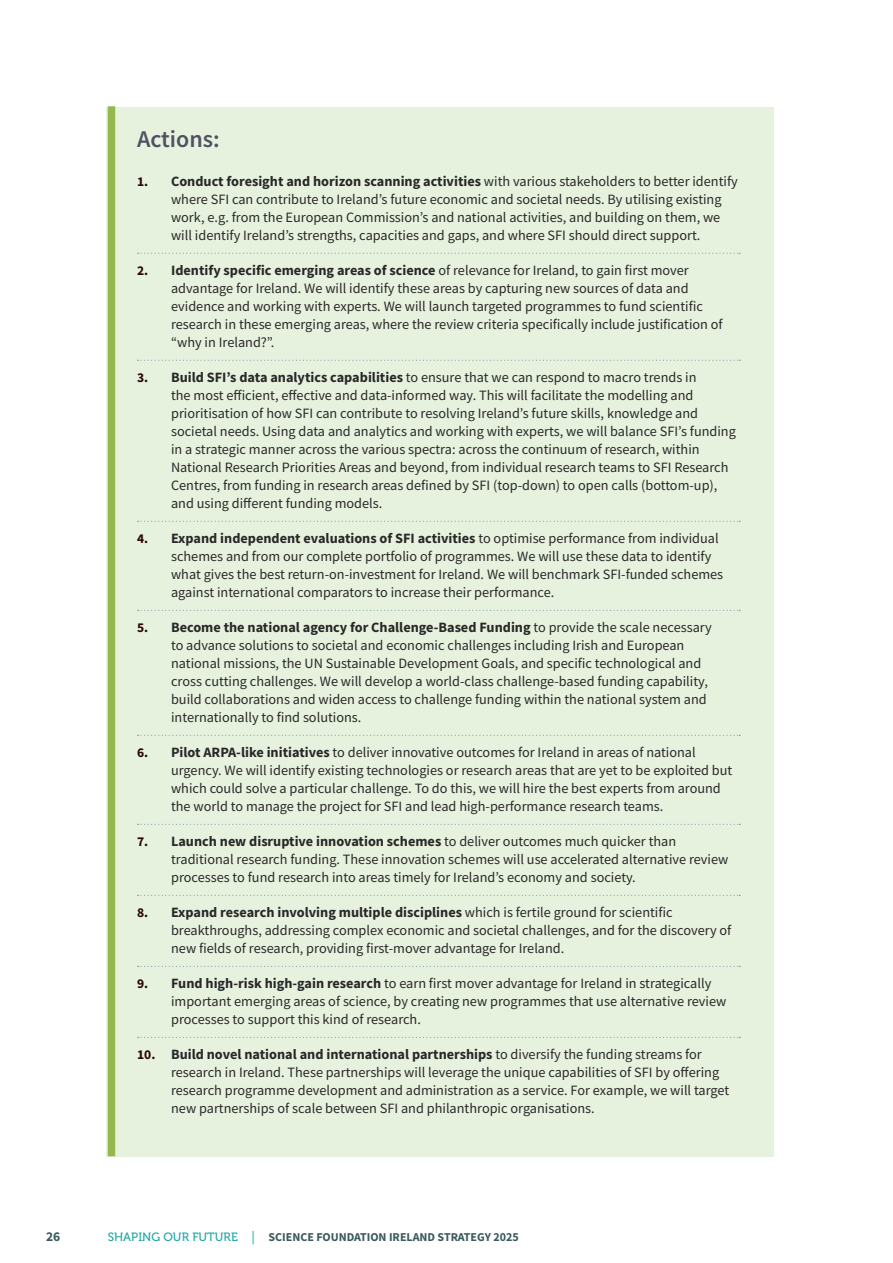
<style>
.page{position:relative;width:893px;height:1263px;background:#fff}
.page>*{position:absolute;margin:0;border:0;box-sizing:border-box;transform-origin:0 0}
.t1{font:600 24px "Source Sans Pro";color:#515165}
.t2{font:14.25px/18px "Source Sans Pro";color:#292829}
.t3{font:700 13.5px "Source Sans Pro";color:#3b5a5c}
.t4{font:700 12px "Source Sans Pro";color:#3b5a5c}
.s1{font-weight:700;font-size:13.5px;color:#290800}
.s2{font-weight:700}
.s3{font-family:"Museo 500";font-weight:400;color:#21a7a7}
.s4{font-size:13.5px;color:#59c4bc}
</style>
<div class="page">
<div style="left:106px;top:107px;width:668px;height:1050px;background:#e7f2de"></div>
<svg style="left:138px;top:253px;width:602px;height:1px"></svg>
<svg style="left:138px;top:360px;width:602px;height:1px"></svg>
<svg style="left:138px;top:521px;width:602px;height:1px"></svg>
<svg style="left:138px;top:610px;width:602px;height:1px"></svg>
<svg style="left:138px;top:735px;width:602px;height:1px"></svg>
<svg style="left:138px;top:824px;width:602px;height:1px"></svg>
<svg style="left:138px;top:895px;width:602px;height:1px"></svg>
<svg style="left:138px;top:966px;width:602px;height:1px"></svg>
<svg style="left:138px;top:1037px;width:602px;height:1px"></svg>
<div style="left:108px;top:106px;width:7px;height:1050px;background:#94b84f"></div>
<h1 class="t1" style="left:137px;top:123px;width:84px">Actions:</h1>
<p class="t2" style="left:171px;top:172px;width:568px;text-indent:-34px"><span class="s1">1.</span> <span class="s2">Conduct foresight and horizon scanning activities</span> with various stakeholders to better identify where SFI can contribute to Ireland’s future economic and societal needs. By utilising existing work, e.g. from the European Commission’s and national activities, and building on them, we will identify Ireland’s strengths, capacities and gaps, and where SFI should direct support.</p>
<p class="t2" style="left:171px;top:261px;width:553px;text-indent:-34px"><span class="s1">2.</span> <span class="s2">Identify specific emerging areas of science</span> of relevance for Ireland, to gain first mover advantage for Ireland. We will identify these areas by capturing new sources of data and evidence and working with experts. We will launch targeted programmes to fund scientific research in these emerging areas, where the review criteria specifically include justification of “why in Ireland?”.</p>
<p class="t2" style="left:171px;top:368px;width:566px;text-indent:-34px"><span class="s1">3.</span> <span class="s2">Build SFI’s data analytics capabilities</span> to ensure that we can respond to macro trends in<br>the most efficient, effective and data-informed way. This will facilitate the modelling and prioritisation of how SFI can contribute to resolving Ireland’s future skills, knowledge and societal needs. Using data and analytics and working with experts, we will balance SFI’s funding in a strategic manner across the various spectra: across the continuum of research, within National Research Priorities Areas and beyond, from individual research teams to SFI Research Centres, from funding in research areas defined by SFI (top-down) to open calls (bottom-up), and using different funding models.</p>
<p class="t2" style="left:171px;top:529px;width:554px;text-indent:-34px"><span class="s1">4.</span> <span class="s2">Expand independent evaluations of SFI activities</span> to optimise performance from individual schemes and from our complete portfolio of programmes. We will use these data to identify what gives the best return-on-investment for Ireland. We will benchmark SFI-funded schemes against international comparators to increase their performance.</p>
<p class="t2" style="left:171px;top:618px;width:542px;text-indent:-34px"><span class="s1">5.</span> <span class="s2">Become the national agency for Challenge-Based Funding</span> to provide the scale necessary to advance solutions to societal and economic challenges including Irish and European national missions, the UN Sustainable Development Goals, and specific technological and cross cutting challenges. We will develop a world-class challenge-based funding capability, build collaborations and widen access to challenge funding within the national system and internationally to find solutions.</p>
<p class="t2" style="left:171px;top:743px;width:563px;text-indent:-34px"><span class="s1">6.</span> <span class="s2">Pilot ARPA-like initiatives</span> to deliver innovative outcomes for Ireland in areas of national urgency. We will identify existing technologies or research areas that are yet to be exploited but which could solve a particular challenge. To do this, we will hire the best experts from around the world to manage the project for SFI and lead high-performance research teams.</p>
<p class="t2" style="left:171px;top:832px;width:559px;text-indent:-34px"><span class="s1">7.</span> <span class="s2">Launch new disruptive innovation schemes</span> to deliver outcomes much quicker than traditional research funding. These innovation schemes will use accelerated alternative review processes to fund research into areas timely for Ireland’s economy and society.</p>
<p class="t2" style="left:171px;top:903px;width:562px;text-indent:-34px"><span class="s1">8.</span> <span class="s2">Expand research involving multiple disciplines</span> which is fertile ground for scientific breakthroughs, addressing complex economic and societal challenges, and for the discovery of new fields of research, providing first-mover advantage for Ireland.</p>
<p class="t2" style="left:171px;top:974px;width:557px;text-indent:-34px"><span class="s1">9.</span> <span class="s2">Fund high-risk high-gain research</span> to earn first mover advantage for Ireland in strategically important emerging areas of science, by creating new programmes that use alternative review processes to support this kind of research.</p>
<p class="t2" style="left:171px;top:1045px;width:560px;text-indent:-34px"><span class="s1">10.</span> <span class="s2">Build novel national and international partnerships</span> to diversify the funding streams for research in Ireland. These partnerships will leverage the unique capabilities of SFI by offering research programme development and administration as a service. For example, we will target new partnerships of scale between SFI and philanthropic organisations.</p>
<p class="t3" style="left:46px;top:1227px;width:16px">26</p>
<p class="t4" style="left:108px;top:1229px;width:413px"><span class="s3">SHAPING OUR FUTURE</span> <span class="s4">|</span> SCIENCE FOUNDATION IRELAND STRATEGY 2025</p>
</div>
